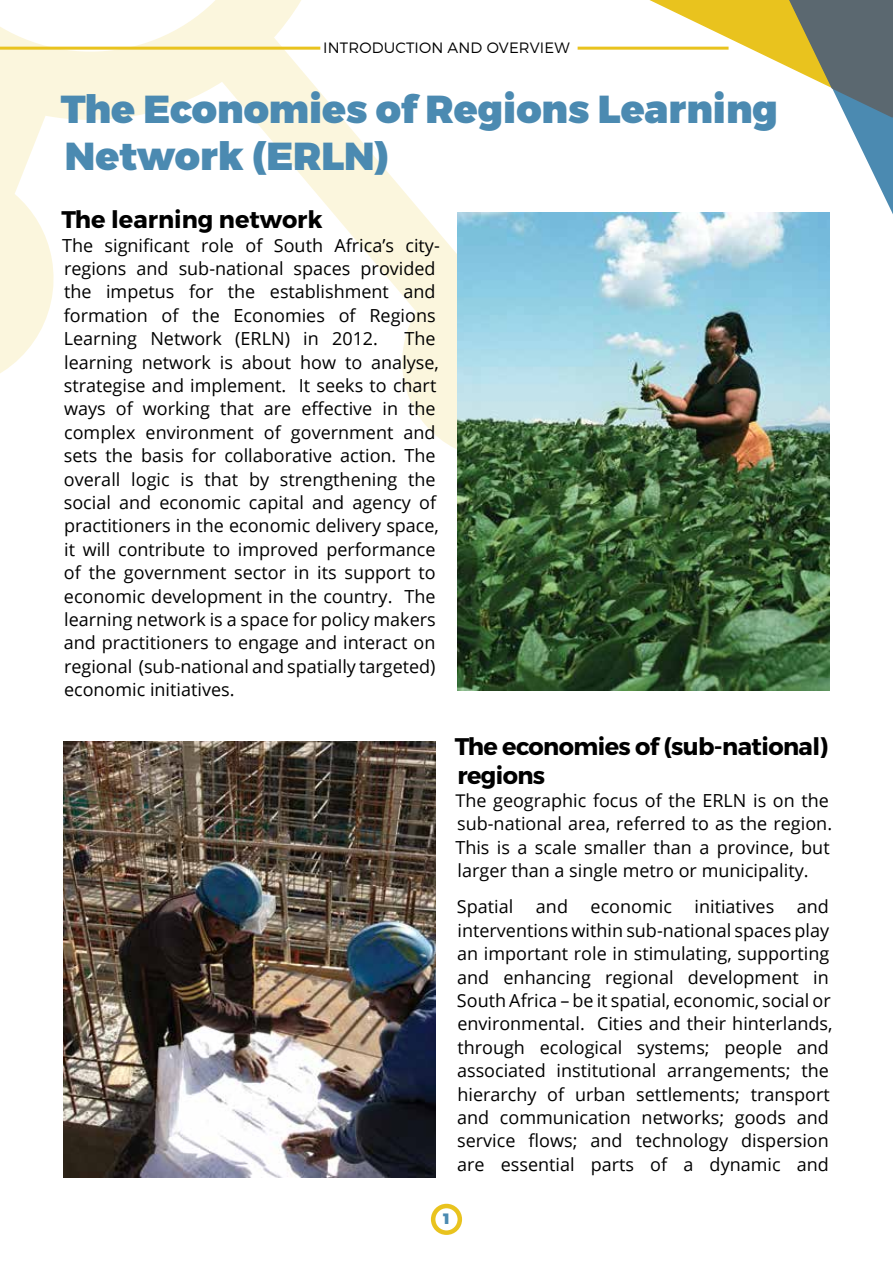
<style>
.page{position:relative;width:893px;height:1263px;background:#fff}
.page>*{position:absolute;margin:0;border:0;box-sizing:border-box;transform-origin:0 0}
.t1{font:900 39px/46.8px "Montserrat";color:#4b8ab1}
.t2{font:700 24px/28.8px "Montserrat";letter-spacing:-.025em;color:#000}
.t3{font:700 24px "Montserrat";color:#000}
.t4{font:18px/23.4px "Open Sans";color:#000}
.t5{font:300 15px "Montserrat";letter-spacing:.01em;color:#000}
.t6{font:900 15px "Montserrat";color:#4b8ab1}
.s1{font-family:"Montserrat";font-weight:300}
</style>
<div class="page">
<hr style="left:578px;top:47px;width:151px;height:3px;background:#e9c31e">
<svg style="left:0;top:0;width:301px;height:373px"></svg>
<svg style="left:217px;top:31px;width:391px;height:418px"></svg>
<svg style="left:620px;top:0;width:273px;height:241px"></svg>
<div style="left:431px;top:1204px;width:31px;height:31px;border:4px solid #e9c31e;border-radius:50%"></div>
<hr style="left:0;top:47px;width:320px;height:3px;background:#e9c31e">
<img style="left:457px;top:213px;width:372px;height:477px">
<img style="left:64px;top:741px;width:372px;height:437px">
<p class="t5" style="left:323px;top:39px;width:248px">INTRODUCTION AND OVERVI EW</p>
<h1 class="t1" style="left:61px;top:87px;width:719px">The Economies of Regions Learning<br>Network (ERLN)</h1>
<h2 class="t3" style="left:61px;top:205px;width:263px">The learning network</h2>
<p class="t4" style="left:62px;top:233px;width:379px">The significant role of South Africa’s city&shy;regions and sub-national spaces provided the impetus for the establishment and formation of the Economies of Regions Learning Network (ERLN) in 2012.</p>
<p class="t4" style="left:64px;top:326px;width:377px;text-indent:341px">The learning network is about how to analyse, strategise and implement. It seeks to chart ways of working that are effective in the complex environment of government and sets the basis for collaborative action. The overall logic is that by strengthening the social and economic capital and agency of practitioners in the economic delivery space, it will contribute to improved performance of the government sector in its support to economic development in the country. The learning network is a space for policy makers and practitioners to engage and interact on regional (sub-national and spatially targeted) economic initiatives.</p>
<h2 class="t2" style="left:455px;top:732px;width:375px">The economies of (sub-national) regions</h2>
<p class="t4" style="left:455px;top:788px;width:378px"><span class="s1">T</span>he geographic focus of the ERLN is on the sub-national area, referred to as the region.<br>This is a scale smaller than a province, but larger than a single metro or municipality.</p>
<p class="t4" style="left:457px;top:895px;width:58px">Spatial</p>
<p class="t4" style="left:536px;top:895px;width:34px">and</p>
<p class="t4" style="left:591px;top:895px;width:83px">economic</p>
<p class="t4" style="left:695px;top:895px;width:81px">initiatives</p>
<p class="t4" style="left:457px;top:895px;width:377px;text-indent:340px">and interventions within sub-national spaces play an important role in stimulating, supporting and enhancing regional development in South Africa – be it spatial, economic, social or environmental. Cities and their hinterlands, through ecological systems; people and associated institutional arrangements; the hierarchy of urban settlements; transport and communication networks; goods and service flows; and technology dispersion are essential parts of a dynamic and</p>
<p class="t6" style="left:443px;top:1209px;width:8px">1</p>
</div>
